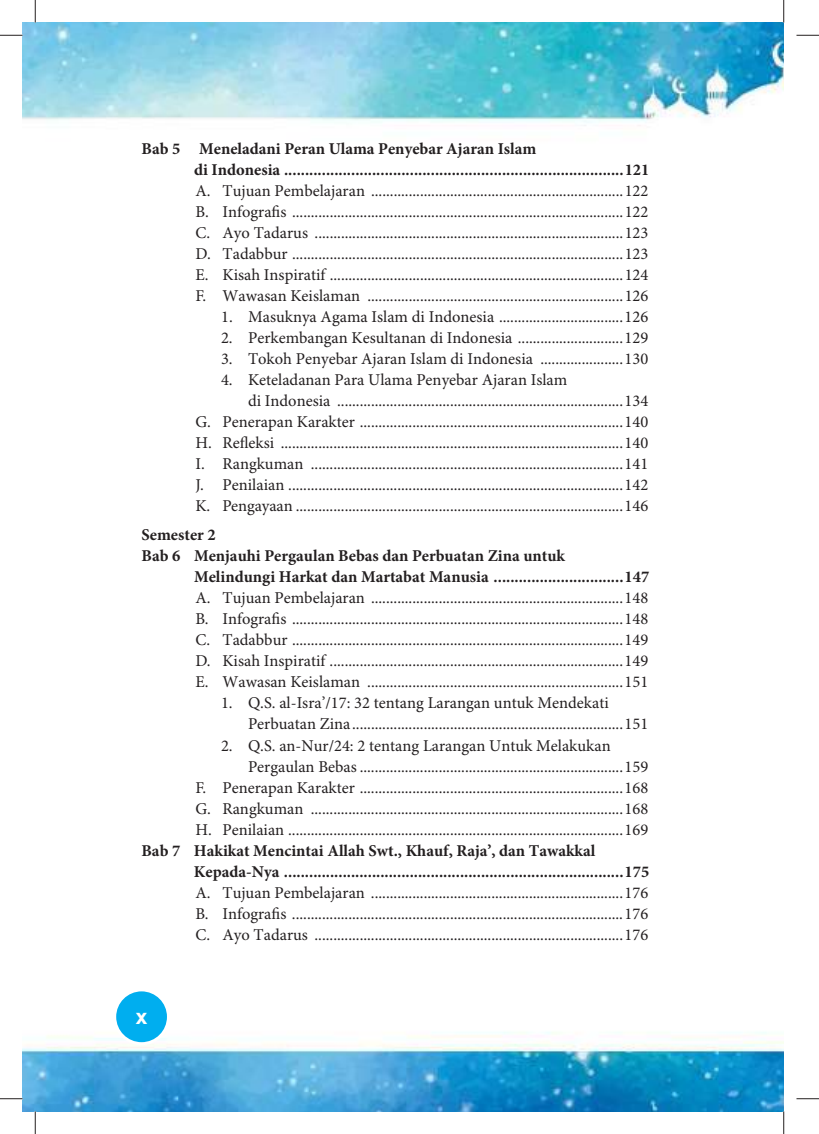
<style>
.page{position:relative;width:819px;height:1134px;background:#fff}
.page>*{position:absolute;margin:0;border:0;box-sizing:border-box;transform-origin:0 0}
.t1{font:700 21px "Arial";color:#fff}
.t2{font:16.5px/21px "Minion Pro";color:#231f20;text-align:justify}
.t3{font:700 16.5px/21px "Minion Pro";color:#231f20}
</style>
<div class="page">
<img style="left:22px;top:22px;width:762px;height:1089px">
<div style="left:115px;top:989px;width:53px;height:54px;background:#00aeef;border-radius:50%"></div>
<div style="left:113px;top:988px;width:57px;height:57px;border:3px solid #fff;border-radius:50%"></div>
<hr style="left:0;top:34px;width:23px;height:2px;background:#fff">
<hr style="left:0;top:1097px;width:23px;height:2px;background:#fff">
<hr style="left:34px;top:0;width:2px;height:23px;background:#fff">
<svg style="left:0;top:35px;width:23px;height:1px"></svg>
<svg style="left:796px;top:35px;width:23px;height:1px"></svg>
<svg style="left:0;top:1098px;width:23px;height:1px"></svg>
<svg style="left:796px;top:1098px;width:23px;height:1px"></svg>
<svg style="left:35px;top:0;width:1px;height:23px"></svg>
<svg style="left:35px;top:1111px;width:1px;height:23px"></svg>
<svg style="left:783px;top:0;width:1px;height:23px"></svg>
<svg style="left:783px;top:1111px;width:1px;height:23px"></svg>
<p class="t3" style="left:194px;top:139px;width:457px;text-indent:-53px">Bab 5 Meneladani Peran Ulama Penyebar Ajaran Islam<br>di Indonesia .................................................................................121</p>
<p class="t2" style="left:196px;top:180px;width:454px">A. Tujuan Pembelajaran ...................................................................122<br>B. Infografis ........................................................................................122<br>C. Ayo Tadarus ..................................................................................123<br>D. Tadabbur ........................................................................................123<br>E. Kisah Inspiratif ..............................................................................124<br>F. Wawasan Keislaman ....................................................................126</p>
<p class="t2" style="left:221px;top:306px;width:429px">1. Masuknya Agama Islam di Indonesia .................................126</p>
<p class="t2" style="left:221px;top:327px;width:429px">2. Perkembangan Kesultanan di Indonesia ............................129</p>
<p class="t2" style="left:221px;top:348px;width:429px">3. Tokoh Penyebar Ajaran Islam di Indonesia ......................130</p>
<p class="t2" style="left:221px;top:369px;width:348px">4. Keteladanan Para Ulama Penyebar Ajaran Islam</p>
<p class="t2" style="left:248px;top:390px;width:402px">di Indonesia ............................................................................134</p>
<p class="t2" style="left:195px;top:411px;width:454px">G. Penerapan Karakter ......................................................................140</p>
<p class="t2" style="left:195px;top:432px;width:454px">H. Refleksi ...........................................................................................140</p>
<p class="t2" style="left:195px;top:453px;width:454px">I. Rangkuman ...................................................................................141</p>
<p class="t2" style="left:195px;top:474px;width:454px">J. Penilaian .........................................................................................142</p>
<p class="t2" style="left:195px;top:495px;width:454px">K. Pengayaan .......................................................................................146</p>
<p class="t3" style="left:141px;top:526px;width:76px">Semester 2</p>
<p class="t3" style="left:141px;top:547px;width:425px">Bab 6 Menjauhi Pergaulan Bebas dan Perbuatan Zina untuk</p>
<p class="t3" style="left:194px;top:568px;width:457px">Melindungi Harkat dan Martabat Manusia ...............................147</p>
<p class="t2" style="left:195px;top:588px;width:454px">A. Tujuan Pembelajaran ...................................................................148<br>B. Infografis ........................................................................................148<br>C. Tadabbur ........................................................................................149<br>D. Kisah Inspiratif ..............................................................................149<br>E. Wawasan Keislaman ....................................................................151</p>
<p class="t2" style="left:248px;top:693px;width:402px;text-indent:-27px">1. Q.S. al-Isra’/17: 32 tentang Larangan untuk Mendekati<br>Perbuatan Zina ........................................................................151</p>
<p class="t2" style="left:221px;top:735px;width:391px">2. Q.S. an-Nur/24: 2 tentang Larangan Untuk Melakukan</p>
<p class="t2" style="left:248px;top:756px;width:402px">Pergaulan Bebas ......................................................................159</p>
<p class="t2" style="left:195px;top:777px;width:454px">F. Penerapan Karakter ......................................................................168</p>
<p class="t2" style="left:195px;top:798px;width:454px">G. Rangkuman ...................................................................................168</p>
<p class="t2" style="left:195px;top:819px;width:454px">H. Penilaian .........................................................................................169</p>
<p class="t3" style="left:194px;top:841px;width:457px;text-indent:-53px">Bab 7 Hakikat Mencintai Allah Swt., Khauf, Raja’, dan Tawakkal<br>Kepada-Nya .................................................................................175</p>
<p class="t2" style="left:195px;top:882px;width:454px">A. Tujuan Pembelajaran ...................................................................176<br>B. Infografis ........................................................................................176<br>C. Ayo Tadarus ..................................................................................176</p>
<p class="t1" style="left:136px;top:1004px;width:13px">x</p>
</div>
